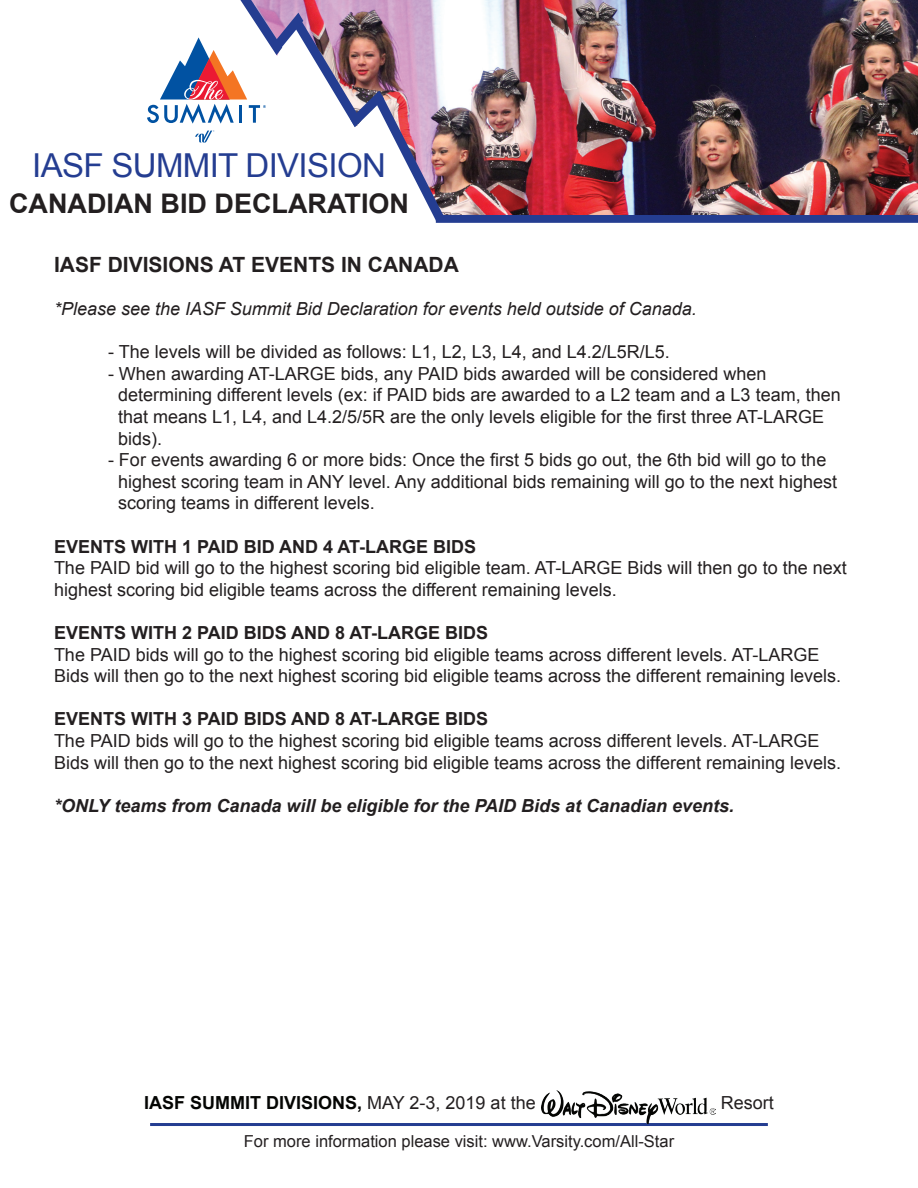
<style>
.page{position:relative;width:918px;height:1188px;background:#fff}
.page>*{position:absolute;margin:0;border:0;box-sizing:border-box;transform-origin:0 0}
.t1{font:33px "Arial";letter-spacing:-.02em;color:#243d91}
.t2{font:700 27px "Arial";color:#231f20}
.t3{font:700 21px "Arial";color:#231f20}
.t4{font:18px/21.6px "Arial";color:#231f20}
.t5{font:700 18px "Arial";color:#231f20}
.t6{font:italic 18px "Arial";color:#231f20}
.t7{font:italic 700 18px "Arial";color:#231f20}
.t8{font:700 18px "Arial";color:#040503}
.t9{font:16.5px "Arial";color:#231f20}
.s1{font-weight:400;color:#231f20}
</style>
<div class="page">
<div style="left:436px;top:214px;width:482px;height:9px;background:#243d91"></div>
<img style="left:454px;top:0;width:464px;height:214px">
<hr style="left:150px;top:1123px;width:618px;height:3px;background:#243d91">
<img style="left:541px;top:1091px;width:175px;height:32px">
<svg style="left:147px;top:0;width:307px;height:223px"></svg>
<h1 class="t1" style="left:32px;top:144px;width:355px">IASF SUMMIT DIVISION</h1>
<h2 class="t2" style="left:9px;top:185px;width:401px">CANADIAN BID DECLARATION</h2>
<p class="t3" style="left:54px;top:250px;width:406px">IASF DIVISIONS AT EVENTS IN CANADA</p>
<p class="t6" style="left:54px;top:297px;width:644px">*Please see the IASF Summit Bid Declaration for events held outside of Canada.</p>
<p class="t4" style="left:108px;top:341px;width:563px">- The levels will be divided as follows: L1, L2, L3, L4, and L4.2/L5R/L5.</p>
<p class="t4" style="left:118px;top:363px;width:724px;text-indent:-10px">- When awarding AT-LARGE bids, any PAID bids awarded will be considered when determining different levels (ex: if PAID bids are awarded to a L2 team and a L3 team, then that means L1, L4, and L4.2/5/5R are the only levels eligible for the first three AT-LARGE bids).</p>
<p class="t4" style="left:118px;top:449px;width:721px;text-indent:-10px">- For events awarding 6 or more bids: Once the first 5 bids go out, the 6th bid will go to the highest scoring team in ANY level. Any additional bids remaining will go to the next highest scoring teams in different levels.</p>
<p class="t5" style="left:54px;top:534px;width:424px">EVENTS WITH 1 PAID BID AND 4 AT-LARGE BIDS</p>
<p class="t4" style="left:54px;top:557px;width:794px">The PAID bid will go to the highest scoring bid eligible team. AT-LARGE Bids will then go to the next highest scoring bid eligible teams across the different remaining levels.</p>
<p class="t5" style="left:54px;top:621px;width:436px">EVENTS WITH 2 PAID BIDS AND 8 AT-LARGE BIDS</p>
<p class="t4" style="left:54px;top:644px;width:789px">The PAID bids will go to the highest scoring bid eligible teams across different levels. AT-LARGE<br>Bids will then go to the next highest scoring bid eligible teams across the different remaining levels.</p>
<p class="t5" style="left:54px;top:707px;width:436px">EVENTS WITH 3 PAID BIDS AND 8 AT-LARGE BIDS</p>
<p class="t4" style="left:54px;top:730px;width:789px">The PAID bids will go to the highest scoring bid eligible teams across different levels. AT-LARGE<br>Bids will then go to the next highest scoring bid eligible teams across the different remaining levels.</p>
<p class="t7" style="left:54px;top:793px;width:682px">*ONLY teams from Canada will be eligible for the PAID Bids at Canadian events.</p>
<p class="t8" style="left:144px;top:1091px;width:393px">IASF SUMMIT DIVISIONS, <span class="s1">MAY 2-3, 2019 at the</span></p>
<p class="t4" style="left:721px;top:1092px;width:55px">Resort</p>
<p class="t9" style="left:244px;top:1130px;width:432px">For more information please visit: www.Varsity.com/All-Star</p>
</div>
